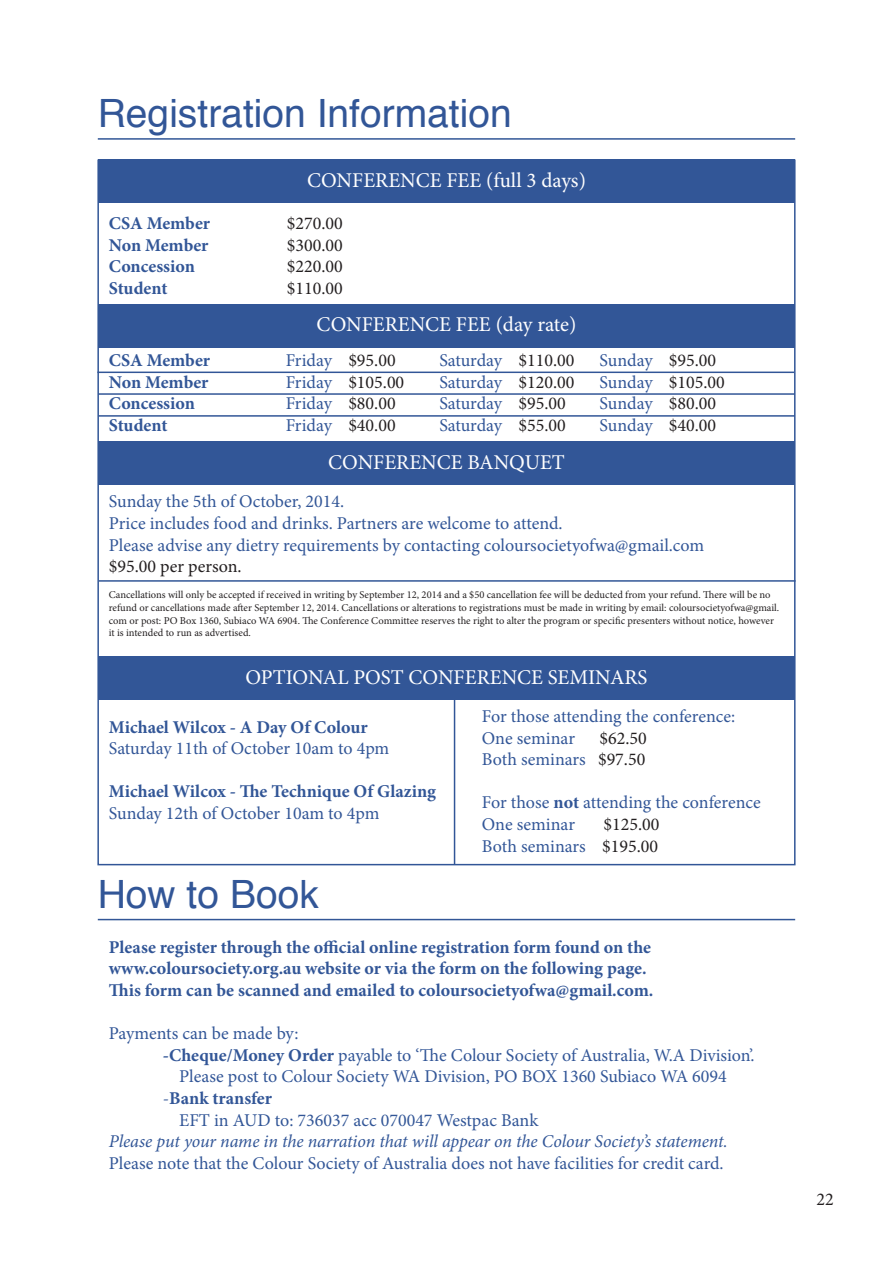
<style>
.page{position:relative;width:893px;height:1263px;background:#fff}
.page>*{position:absolute;margin:0;border:0;box-sizing:border-box;transform-origin:0 0}
.t1{font:39px "Helvetica";color:#325697}
.t2{font:21px "Minion Pro";color:#fff}
.t3{font:18px/21.6px "Minion Pro";color:#325697}
.t4{font:700 18px "Minion Pro";color:#325697}
.t5{font:18px "Minion Pro";color:#231f20}
.t6{font:italic 18px "Minion Pro";letter-spacing:-.005em;color:#325697}
.t7{font:10.5px/12.6px "Minion Pro";color:#231f20}
.s1{color:#231f20}
.s2{color:#325697}
.s3{font-weight:700}
.s4{font-weight:400}
</style>
<div class="page">
<hr style="left:98px;top:138px;width:697px;height:2px;background:#325697">
<hr style="left:98px;top:919px;width:697px;height:1px;background:#325697">
<div style="left:98px;top:159px;width:697px;height:44px;background:#325697"></div>
<div style="left:98px;top:304px;width:697px;height:43px;background:#325697"></div>
<div style="left:98px;top:441px;width:697px;height:44px;background:#325697"></div>
<div style="left:98px;top:657px;width:697px;height:43px;background:#325697"></div>
<hr style="left:97px;top:372px;width:697px;height:1px;background:#325697">
<hr style="left:98px;top:393px;width:697px;height:2px;background:#325697">
<hr style="left:98px;top:415px;width:697px;height:2px;background:#325697">
<hr style="left:99px;top:580px;width:696px;height:2px;background:#325697">
<hr style="left:454px;top:697px;width:1px;height:167px;background:#325697">
<p class="t1" style="left:98px;top:83px;width:415px">Registration Information</p>
<p class="t4" style="left:109px;top:211px;width:103px">CSA Member</p>
<p class="t4" style="left:109px;top:232px;width:101px">Non Member</p>
<p class="t4" style="left:109px;top:254px;width:88px">Concession</p>
<p class="t4" style="left:109px;top:276px;width:60px">Student</p>
<p class="t4" style="left:109px;top:347px;width:103px">CSA Member</p>
<p class="t4" style="left:109px;top:369px;width:101px">Non Member</p>
<p class="t4" style="left:109px;top:391px;width:88px">Concession</p>
<p class="t4" style="left:109px;top:412px;width:60px">Student</p>
<p class="t2" style="left:307px;top:166px;width:280px">CONFERENCE FEE (full 3 days)</p>
<p class="t5" style="left:287px;top:211px;width:57px">$270.00</p>
<p class="t5" style="left:287px;top:233px;width:57px">$300.00</p>
<p class="t5" style="left:287px;top:255px;width:57px">$220.00</p>
<p class="t5" style="left:287px;top:276px;width:57px">$110.00</p>
<p class="t2" style="left:317px;top:311px;width:261px">CONFERENCE FEE (day rate)</p>
<p class="t3" style="left:286px;top:349px;width:111px">Friday <span class="s1">$95.00</span></p>
<p class="t5" style="left:286px;top:370px;width:120px"><span class="s2">Friday</span> $105.00</p>
<p class="t3" style="left:286px;top:393px;width:111px">Friday <span class="s1">$80.00</span></p>
<p class="t3" style="left:286px;top:414px;width:111px">Friday <span class="s1">$40.00</span></p>
<p class="t3" style="left:439px;top:349px;width:137px">Saturday <span class="s1">$110.00</span></p>
<p class="t3" style="left:439px;top:371px;width:137px">Saturday <span class="s1">$120.00</span></p>
<p class="t3" style="left:439px;top:393px;width:128px">Saturday <span class="s1">$95.00</span></p>
<p class="t3" style="left:439px;top:414px;width:128px">Saturday <span class="s1">$55.00</span></p>
<p class="t2" style="left:328px;top:448px;width:238px">CONFERENCE BANQUET</p>
<p class="t3" style="left:600px;top:349px;width:118px">Sunday <span class="s1">$95.00</span></p>
<p class="t5" style="left:600px;top:370px;width:127px"><span class="s2">Sunday</span> $105.00</p>
<p class="t3" style="left:600px;top:393px;width:118px">Sunday <span class="s1">$80.00</span></p>
<p class="t3" style="left:600px;top:414px;width:118px">Sunday <span class="s1">$40.00</span></p>
<p class="t3" style="left:109px;top:491px;width:237px">Sunday the 5th of October, 2014.</p>
<p class="t3" style="left:109px;top:513px;width:455px">Price includes food and drinks. Partners are welcome to attend.</p>
<p class="t3" style="left:109px;top:534px;width:597px">Please advise any dietry requirements by contacting coloursocietyofwa@gmail.com</p>
<p class="t5" style="left:109px;top:554px;width:134px">$95.00 per person.</p>
<p class="t7" style="left:109px;top:589px;width:672px">Cancellations will only be accepted if received in writing by September 12, 2014 and a $50 cancellation fee will be deducted from your refund. There will be no refund or cancellations made after September 12, 2014. Cancellations or alterations to registrations must be made in writing by email: coloursocietyofwa@gmail. com or post: PO Box 1360, Subiaco WA 6904. The Conference Committee reserves the right to alter the program or specific presenters without notice, however it is intended to run as advertised.</p>
<p class="t2" style="left:245px;top:663px;width:404px">OPTIONAL POST CONFERENCE SEMINARS</p>
<p class="t4" style="left:109px;top:714px;width:260px">Michael Wilcox - A Day Of Colour</p>
<p class="t3" style="left:109px;top:738px;width:282px">Saturday 11th of October 10am to 4pm</p>
<p class="t4" style="left:109px;top:779px;width:329px">Michael Wilcox - The Technique Of Glazing</p>
<p class="t3" style="left:109px;top:802px;width:272px">Sunday 12th of October 10am to 4pm</p>
<p class="t1" style="left:98px;top:864px;width:223px">How to Book</p>
<p class="t3" style="left:482px;top:705px;width:255px">For those attending the conference:</p>
<p class="t3" style="left:482px;top:727px;width:95px">One seminar</p>
<p class="t5" style="left:599px;top:726px;width:49px">$62.50</p>
<p class="t3" style="left:482px;top:749px;width:165px">Both seminars <span class="s1">$97.50</span></p>
<p class="t3" style="left:482px;top:792px;width:280px">For those <span class="s3">not</span> attending the conference</p>
<p class="t3" style="left:482px;top:813px;width:95px">One seminar</p>
<p class="t5" style="left:604px;top:812px;width:57px">$125.00</p>
<p class="t3" style="left:482px;top:835px;width:178px">Both seminars <span class="s1">$195.00</span></p>
<p class="t4" style="left:109px;top:934px;width:544px">Please register through the official online registration form found on the</p>
<p class="t4" style="left:109px;top:956px;width:539px">www.coloursociety.org.au website or via the form on the following page.</p>
<p class="t4" style="left:109px;top:977px;width:546px">This form can be scanned and emailed to coloursocietyofwa@gmail.com.</p>
<p class="t3" style="left:109px;top:1023px;width:191px">Payments can be made by:</p>
<p class="t3" style="left:179px;top:1044px;width:577px;text-indent:-16px"><span class="s3">-Cheque/Money Order</span> payable to ‘The Colour Society of Australia, W.A Division’.<br>Please post to Colour Society WA Division, PO BOX 1360 Subiaco WA 6094</p>
<p class="t4" style="left:163px;top:1085px;width:111px"><span class="s4">-</span>Bank transfer</p>
<p class="t3" style="left:179px;top:1109px;width:361px">EFT in AUD to: 736037 acc 070047 Westpac Bank</p>
<p class="t6" style="left:109px;top:1129px;width:620px">Please put your name in the narration that will appear on the Colour Society’s statement.</p>
<p class="t3" style="left:109px;top:1152px;width:616px">Please note that the Colour Society of Australia does not have facilities for credit card.</p>
<p class="t5" style="left:816px;top:1187px;width:19px">22</p>
</div>
